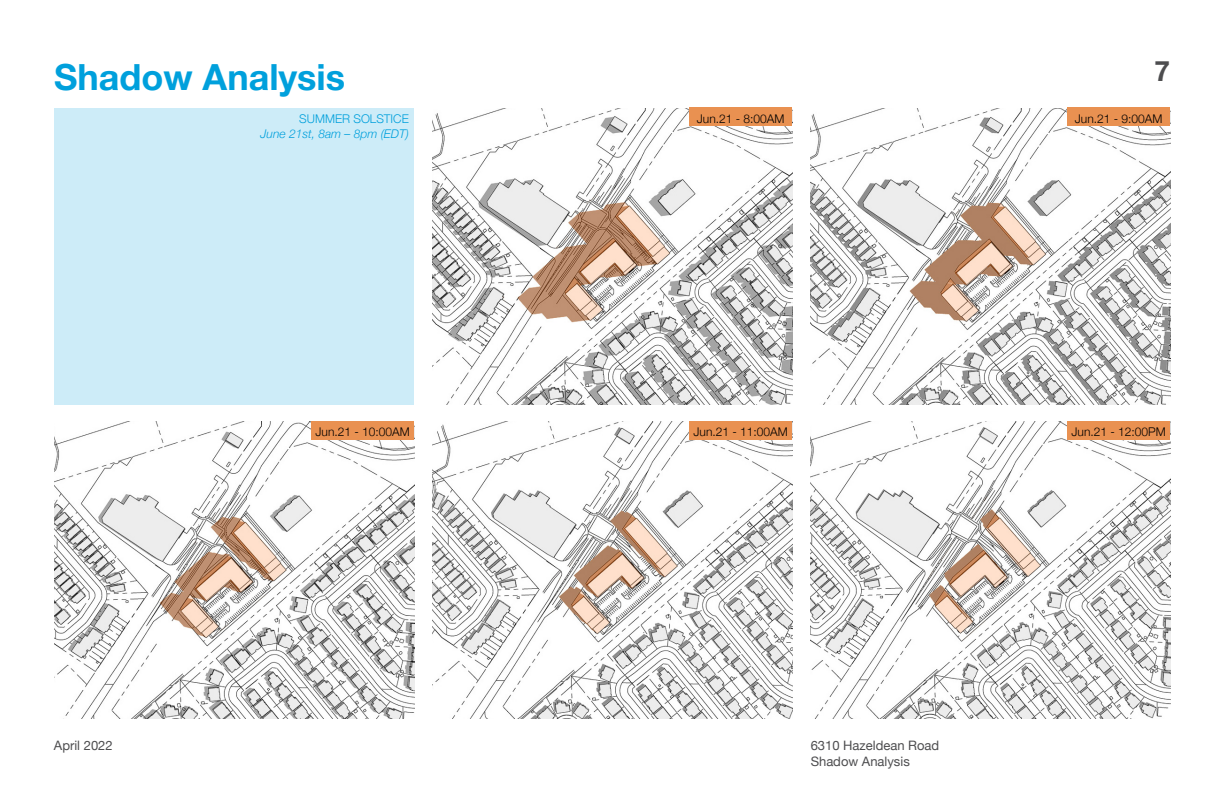
<style>
.page{position:relative;width:1224px;height:792px;background:#fff}
.page>*{position:absolute;margin:0;border:0;box-sizing:border-box;transform-origin:0 0}
.t1{font:700 36px "Helvetica Neue";color:#00a0dc}
.t2{font:700 28px "Helvetica Neue";color:#4d4d4f}
.t3{font:13px/15.6px "Helvetica Neue";color:#4d4d4f}
.t4{font:300 12px "Helvetica Neue";color:#000}
.t5{font:italic 300 12px "Helvetica Neue";color:#00a0dc}
.t6{font:300 12px "Helvetica Neue";color:#00a0dc}
</style>
<div class="page">
<img style="left:432px;top:108px;width:360px;height:297px">
<img style="left:810px;top:108px;width:360px;height:297px">
<img style="left:54px;top:422px;width:360px;height:297px">
<div style="left:689px;top:108px;width:103px;height:18px;background:#e99151"></div>
<img style="left:432px;top:421px;width:360px;height:297px">
<img style="left:810px;top:421px;width:360px;height:297px">
<div style="left:689px;top:421px;width:103px;height:19px;background:#e99151"></div>
<div style="left:1067px;top:421px;width:103px;height:19px;background:#e99151"></div>
<div style="left:54px;top:108px;width:360px;height:297px;background:#cdecf8"></div>
<div style="left:1067px;top:108px;width:103px;height:18px;background:#e99151"></div>
<div style="left:311px;top:421px;width:103px;height:19px;background:#e99151"></div>
<h1 class="t1" style="left:54px;top:63px;width:293px">Shadow Analysis</h1>
<p class="t6" style="left:299px;top:112px;width:111px">SUMMER SOLSTICE</p>
<p class="t5" style="left:261px;top:129px;width:150px">June 21st, 8am – 8pm (EDT)</p>
<p class="t4" style="left:316px;top:425px;width:96px">Jun.21 - 10:00AM</p>
<p class="t4" style="left:697px;top:112px;width:89px">Jun.21 - 8:00AM</p>
<h2 class="t2" style="left:1154px;top:61px;width:17px">7</h2>
<p class="t4" style="left:1075px;top:112px;width:89px">Jun.21 - 9:00AM</p>
<p class="t4" style="left:694px;top:425px;width:96px">Jun.21 - 11:00AM</p>
<p class="t4" style="left:1072px;top:425px;width:96px">Jun.21 - 12:00PM</p>
<p class="t3" style="left:54px;top:739px;width:60px">April 2022</p>
<p class="t3" style="left:811px;top:739px;width:130px">6310 Hazeldean Road<br>Shadow Analysis</p>
</div>
